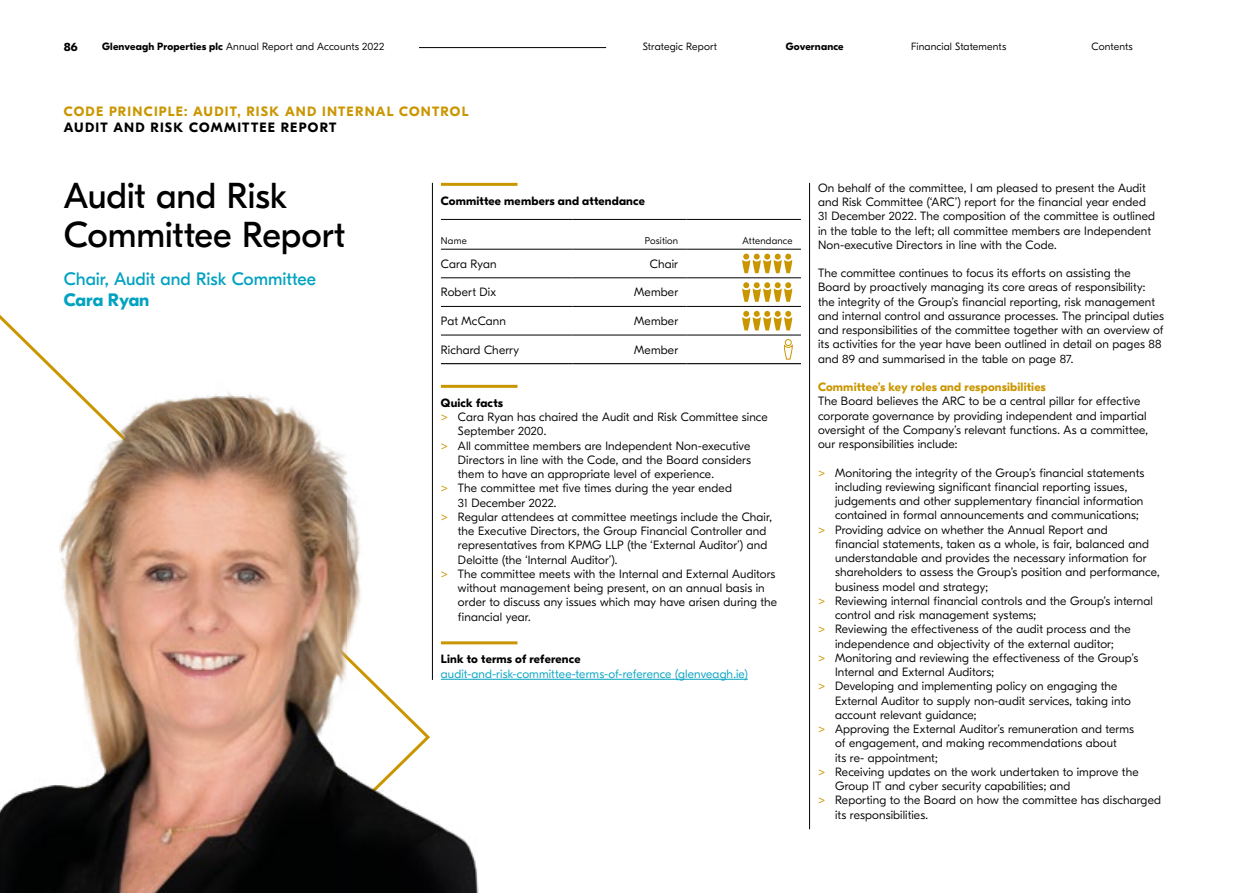
<style>
.page{position:relative;width:1242px;height:893px;background:#fff}
.page>*{position:absolute;margin:0;border:0;box-sizing:border-box;transform-origin:0 0}
.t1{font:36px/39px "GT Eesti Display";letter-spacing:-.005em;color:#000}
.t2{font:18px "GT Eesti Display";letter-spacing:-.005em;color:#00a2c1}
.t3{font:700 18px "GT Eesti Display";color:#00a2c1}
.t4{font:700 13.5px "GT Eesti Display";letter-spacing:.09em;color:#ca9600}
.t5{font:700 13.5px "GT Eesti Display";letter-spacing:.09em;color:#000}
.t6{font:300 12px/14.2px "GT Eesti Display";letter-spacing:.01em;color:#000}
.t7{font:700 12px "GT Eesti Display";letter-spacing:.015em;color:#000}
.t8{font:300 12px "GT Eesti Display";letter-spacing:.01em;color:#00a2c1}
.t9{font:700 12px "GT Eesti Display";letter-spacing:.015em;color:#ca9600}
.t10{font:300 10.5px "GT Eesti Display";letter-spacing:.015em;color:#000}
.t11{font:700 10.5px "GT Eesti Display";letter-spacing:.02em;color:#000}
.t12{font:300 9.75px "GT Eesti Display";letter-spacing:.015em;color:#000}
.s1{font-weight:700}
.s2{font-weight:700;color:#ca9600}
</style>
<div class="page">
<img style="left:347px;top:344px;width:265px;height:549px">
<img style="left:0;top:344px;width:347px;height:549px">
<hr style="left:419px;top:47px;width:187px;height:1px;background:#000">
<hr style="left:432px;top:183px;width:1px;height:497px;background:#000">
<hr style="left:809px;top:183px;width:1px;height:646px;background:#000">
<hr style="left:441px;top:183px;width:76px;height:3px;background:#ca9600">
<hr style="left:441px;top:385px;width:76px;height:3px;background:#ca9600">
<hr style="left:441px;top:641px;width:76px;height:3px;background:#ca9600">
<hr style="left:441px;top:679px;width:307px;height:1px;background:#00a2c1">
<hr style="left:686px;top:335px;width:115px;height:1px;background:#000">
<hr style="left:441px;top:219px;width:131px;height:1px;background:#000">
<hr style="left:441px;top:249px;width:131px;height:1px;background:#000">
<hr style="left:572px;top:219px;width:114px;height:1px;background:#000">
<hr style="left:686px;top:219px;width:115px;height:1px;background:#000">
<hr style="left:572px;top:249px;width:114px;height:1px;background:#000">
<hr style="left:686px;top:249px;width:115px;height:1px;background:#000">
<hr style="left:441px;top:306px;width:131px;height:1px;background:#000">
<hr style="left:572px;top:306px;width:114px;height:1px;background:#000">
<hr style="left:686px;top:306px;width:115px;height:1px;background:#000">
<hr style="left:441px;top:335px;width:131px;height:1px;background:#000">
<hr style="left:572px;top:335px;width:114px;height:1px;background:#000">
<hr style="left:441px;top:363px;width:131px;height:1px;background:#000">
<hr style="left:572px;top:363px;width:114px;height:1px;background:#000">
<hr style="left:686px;top:363px;width:115px;height:1px;background:#000">
<hr style="left:441px;top:278px;width:131px;height:1px;background:#000">
<hr style="left:572px;top:278px;width:114px;height:1px;background:#000">
<hr style="left:686px;top:278px;width:115px;height:1px;background:#000">
<svg style="left:742px;top:254px;width:50px;height:19px"></svg>
<svg style="left:742px;top:282px;width:50px;height:20px"></svg>
<svg style="left:742px;top:311px;width:50px;height:19px"></svg>
<div style="left:785px;top:339px;width:6px;height:7px;border:1px solid #ca9600;border-radius:50%"></div>
<svg style="left:784px;top:345px;width:8px;height:14px"></svg>
<p class="t7" style="left:64px;top:40px;width:15px">86</p>
<p class="t10" style="left:102px;top:41px;width:284px"><span class="s1">Glenveagh Properties plc</span> Annual Report and Accounts 2022</p>
<p class="t10" style="left:643px;top:41px;width:76px">Strategic Report</p>
<p class="t11" style="left:785px;top:41px;width:59px">Governance</p>
<p class="t10" style="left:911px;top:41px;width:97px">Financial Statements</p>
<p class="t10" style="left:1091px;top:41px;width:43px">Contents</p>
<p class="t4" style="left:64px;top:104px;width:406px">CODE PRINCIPLE: AUDIT, RISK AND INTERNAL CONTROL</p>
<p class="t5" style="left:64px;top:120px;width:274px">AUDIT AND RISK COMMITTEE REPORT</p>
<h1 class="t1" style="left:64px;top:177px;width:283px">Audit and Risk<br>Committee Report</h1>
<h2 class="t2" style="left:64px;top:269px;width:254px">Chair, Audit and Risk Committee</h2>
<h2 class="t3" style="left:64px;top:290px;width:87px">Cara Ryan</h2>
<p class="t7" style="left:441px;top:194px;width:205px">Committee members and attendance</p>
<p class="t12" style="left:441px;top:235px;width:27px">Name</p>
<p class="t12" style="left:645px;top:235px;width:35px">Position</p>
<p class="t12" style="left:742px;top:235px;width:51px">Attendance</p>
<p class="t6" style="left:441px;top:257px;width:57px">Cara Ryan</p>
<p class="t6" style="left:650px;top:257px;width:30px">Chair</p>
<p class="t6" style="left:441px;top:285px;width:57px">Robert Dix</p>
<p class="t6" style="left:634px;top:285px;width:45px">Member</p>
<p class="t6" style="left:441px;top:314px;width:67px">Pat McCann</p>
<p class="t6" style="left:634px;top:314px;width:45px">Member</p>
<p class="t6" style="left:441px;top:343px;width:80px">Richard Cherry</p>
<p class="t6" style="left:634px;top:343px;width:45px">Member</p>
<p class="t7" style="left:441px;top:396px;width:64px">Quick facts</p>
<p class="t6" style="left:441px;top:410px;width:328px"><span class="s2">&gt;</span> Cara Ryan has chaired the Audit and Risk Committee since</p>
<p class="t6" style="left:458px;top:424px;width:90px">September 2020.</p>
<p class="t6" style="left:441px;top:439px;width:311px"><span class="s2">&gt;</span> All committee members are Independent Non-executive</p>
<p class="t6" style="left:458px;top:453px;width:294px">Directors in line with the Code, and the Board considers</p>
<p class="t6" style="left:458px;top:467px;width:257px">them to have an appropriate level of experience.</p>
<p class="t6" style="left:441px;top:481px;width:292px"><span class="s2">&gt;</span> The committee met five times during the year ended</p>
<p class="t6" style="left:458px;top:496px;width:100px">31 December 2022.</p>
<p class="t6" style="left:441px;top:510px;width:332px"><span class="s2">&gt;</span> Regular attendees at committee meetings include the Chair,</p>
<p class="t6" style="left:458px;top:524px;width:310px">the Executive Directors, the Group Financial Controller and</p>
<p class="t6" style="left:458px;top:538px;width:311px">representatives from KPMG LLP (the ‘External Auditor’) and</p>
<p class="t6" style="left:458px;top:553px;width:161px">Deloitte (the ‘Internal Auditor’).</p>
<p class="t6" style="left:441px;top:567px;width:336px"><span class="s2">&gt;</span> The committee meets with the Internal and External Auditors</p>
<p class="t6" style="left:458px;top:581px;width:308px">without management being present, on an annual basis in</p>
<p class="t6" style="left:458px;top:595px;width:321px">order to discuss any issues which may have arisen during the</p>
<p class="t6" style="left:458px;top:610px;width:74px">financial year.</p>
<p class="t7" style="left:441px;top:653px;width:141px">Link to terms of reference</p>
<p class="t8" style="left:441px;top:667px;width:308px">audit-and-risk-committee-terms-of-reference (glenveagh.ie)</p>
<p class="t6" style="left:818px;top:181px;width:338px">On behalf of the committee, I am pleased to present the Audit and Risk Committee (‘ARC’) report for the financial year ended 31 December 2022. The composition of the committee is outlined in the table to the left; all committee members are Independent Non-executive Directors in line with the Code.</p>
<p class="t6" style="left:818px;top:266px;width:347px">The committee continues to focus its efforts on assisting the Board by proactively managing its core areas of responsibility: the integrity of the Group’s financial reporting, risk management and internal control and assurance processes. The principal duties and responsibilities of the committee together with an overview of its activities for the year have been outlined in detail on pages 88 and 89 and summarised in the table on page 87.</p>
<p class="t9" style="left:818px;top:380px;width:229px">Committee’s key roles and responsibilities</p>
<p class="t6" style="left:818px;top:394px;width:331px">The Board believes the ARC to be a central pillar for effective corporate governance by providing independent and impartial oversight of the Company’s relevant functions. As a committee, our responsibilities include:</p>
<p class="t6" style="left:818px;top:466px;width:328px"><span class="s2">&gt;</span> Monitoring the integrity of the Group’s financial statements</p>
<p class="t6" style="left:835px;top:480px;width:294px">including reviewing significant financial reporting issues,</p>
<p class="t6" style="left:835px;top:494px;width:310px">judgements and other supplementary financial information</p>
<p class="t6" style="left:835px;top:508px;width:305px">contained in formal announcements and communications;</p>
<p class="t6" style="left:818px;top:523px;width:291px"><span class="s2">&gt;</span> Providing advice on whether the Annual Report and</p>
<p class="t6" style="left:835px;top:537px;width:315px">financial statements, taken as a whole, is fair, balanced and</p>
<p class="t6" style="left:835px;top:551px;width:313px">understandable and provides the necessary information for</p>
<p class="t6" style="left:835px;top:565px;width:326px">shareholders to assess the Group’s position and performance,</p>
<p class="t6" style="left:835px;top:580px;width:155px">business model and strategy;</p>
<p class="t6" style="left:818px;top:594px;width:336px"><span class="s2">&gt;</span> Reviewing internal financial controls and the Group’s internal</p>
<p class="t6" style="left:835px;top:608px;width:202px">control and risk management systems;</p>
<p class="t6" style="left:818px;top:622px;width:314px"><span class="s2">&gt;</span> Reviewing the effectiveness of the audit process and the</p>
<p class="t6" style="left:835px;top:637px;width:280px">independence and objectivity of the external auditor;</p>
<p class="t6" style="left:818px;top:651px;width:322px"><span class="s2">&gt;</span> Monitoring and reviewing the effectiveness of the Group’s</p>
<p class="t6" style="left:835px;top:665px;width:161px">Internal and External Auditors;</p>
<p class="t6" style="left:818px;top:679px;width:301px"><span class="s2">&gt;</span> Developing and implementing policy on engaging the</p>
<p class="t6" style="left:835px;top:694px;width:297px">External Auditor to supply non-audit services, taking into</p>
<p class="t6" style="left:835px;top:708px;width:143px">account relevant guidance;</p>
<p class="t6" style="left:818px;top:722px;width:318px"><span class="s2">&gt;</span> Approving the External Auditor’s remuneration and terms</p>
<p class="t6" style="left:835px;top:736px;width:283px">of engagement, and making recommendations about</p>
<p class="t6" style="left:835px;top:751px;width:104px">its re- appointment;</p>
<p class="t6" style="left:818px;top:765px;width:322px"><span class="s2">&gt;</span> Receiving updates on the work undertaken to improve the</p>
<p class="t6" style="left:835px;top:779px;width:237px">Group IT and cyber security capabilities; and</p>
<p class="t6" style="left:818px;top:793px;width:344px"><span class="s2">&gt;</span> Reporting to the Board on how the committee has discharged</p>
<p class="t6" style="left:835px;top:808px;width:94px">its responsibilities.</p>
</div>
